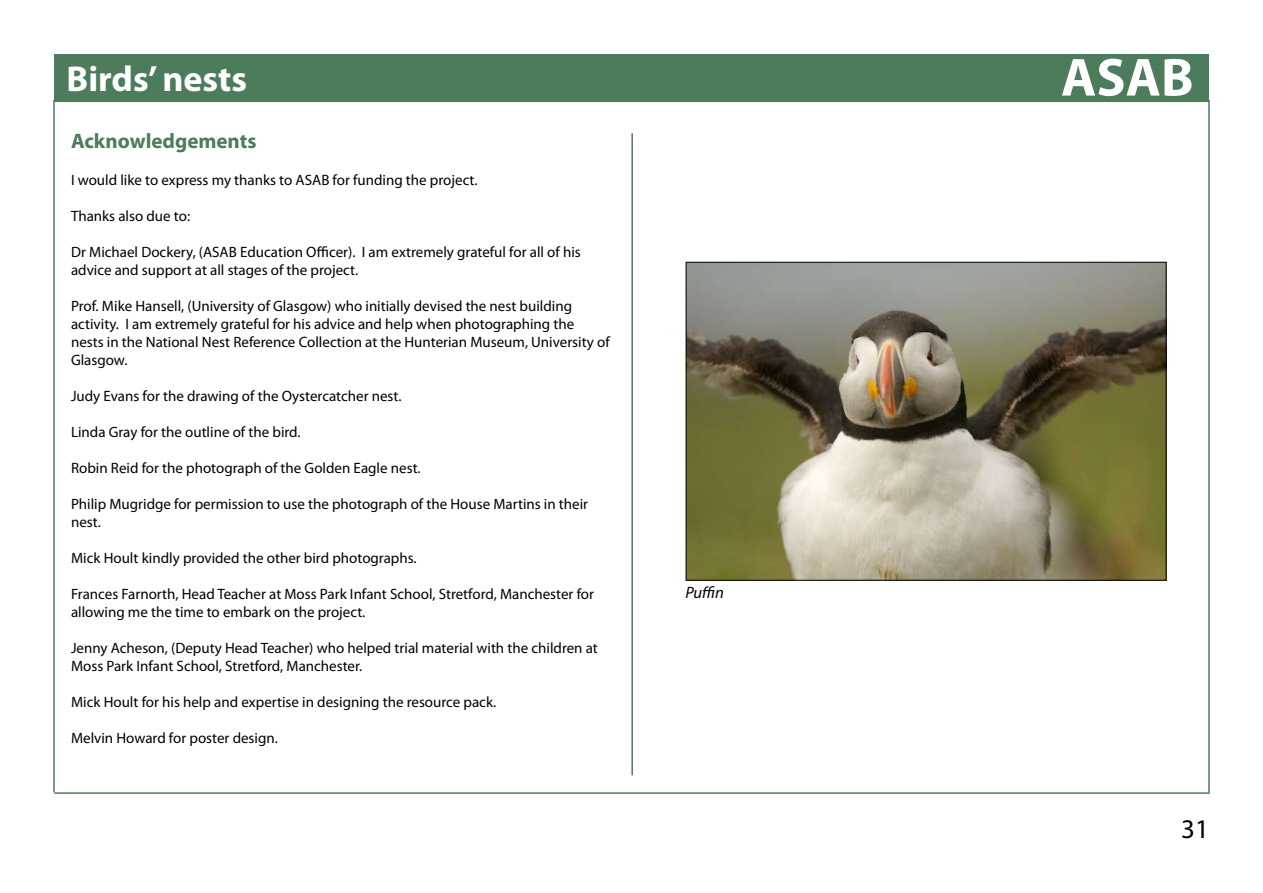
<style>
.page{position:relative;width:1263px;height:893px;background:#fff}
.page>*{position:absolute;margin:0;border:0;box-sizing:border-box;transform-origin:0 0}
.t1{font:700 54px "Myriad Pro";color:#fff}
.t2{font:700 36px "Myriad Pro";color:#fff}
.t3{font:27px "Myriad Pro";color:#000}
.t4{font:700 21px "Myriad Pro";color:#4c7c5b}
.t5{font:italic 16.5px "Myriad Pro";color:#000}
.t6{font:15px/18px "Myriad Pro";color:#000}
</style>
<div class="page">
<div style="left:55px;top:55px;width:1153px;height:46px;background:#4c7c5b"></div>
<div style="left:54px;top:54px;width:1155px;height:48px;border:2px solid #4c7c5b"></div>
<hr style="left:55px;top:792px;width:1153px;height:2px;background:#4c7c5b">
<hr style="left:53px;top:100px;width:2px;height:692px;background:#4c7c5b">
<hr style="left:1208px;top:100px;width:2px;height:694px;background:#4c7c5b">
<hr style="left:631px;top:133px;width:2px;height:642px;background:#4c7c5b">
<img style="left:688px;top:264px;width:476px;height:315px">
<div style="left:686px;top:262px;width:480px;height:319px;border:1px solid #000"></div>
<h2 class="t2" style="left:67px;top:55px;width:182px">Birds’ nests</h2>
<h1 class="t1" style="left:1061px;top:42px;width:134px">ASAB</h1>
<h3 class="t4" style="left:71px;top:127px;width:187px">Acknowledgements</h3>
<p class="t6" style="left:71px;top:171px;width:408px">I would like to express my thanks to ASAB for funding the project.</p>
<p class="t6" style="left:71px;top:207px;width:121px">Thanks also due to:</p>
<p class="t6" style="left:71px;top:243px;width:511px">Dr Michael Dockery, (ASAB Education Officer). I am extremely grateful for all of his advice and support at all stages of the project.</p>
<p class="t6" style="left:71px;top:297px;width:540px">Prof. Mike Hansell, (University of Glasgow) who initially devised the nest building activity. I am extremely grateful for his advice and help when photographing the nests in the National Nest Reference Collection at the Hunterian Museum, University of Glasgow.</p>
<p class="t6" style="left:71px;top:387px;width:332px">Judy Evans for the drawing of the Oystercatcher nest.</p>
<p class="t6" style="left:71px;top:423px;width:231px">Linda Gray for the outline of the bird.</p>
<p class="t6" style="left:71px;top:459px;width:351px">Robin Reid for the photograph of the Golden Eagle nest.</p>
<p class="t6" style="left:71px;top:495px;width:519px">Philip Mugridge for permission to use the photograph of the House Martins in their nest.</p>
<p class="t6" style="left:71px;top:549px;width:347px">Mick Hoult kindly provided the other bird photographs.</p>
<p class="t6" style="left:71px;top:585px;width:524px">Frances Farnorth, Head Teacher at Moss Park Infant School, Stretford, Manchester for allowing me the time to embark on the project.</p>
<p class="t6" style="left:71px;top:639px;width:528px">Jenny Acheson, (Deputy Head Teacher) who helped trial material with the children at<br>Moss Park Infant School, Stretford, Manchester.</p>
<p class="t6" style="left:71px;top:693px;width:427px">Mick Hoult for his help and expertise in designing the resource pack.</p>
<p class="t6" style="left:71px;top:729px;width:208px">Melvin Howard for poster design.</p>
<p class="t5" style="left:685px;top:582px;width:40px">Puffin</p>
<h3 class="t3" style="left:1181px;top:812px;width:29px">31</h3>
</div>
